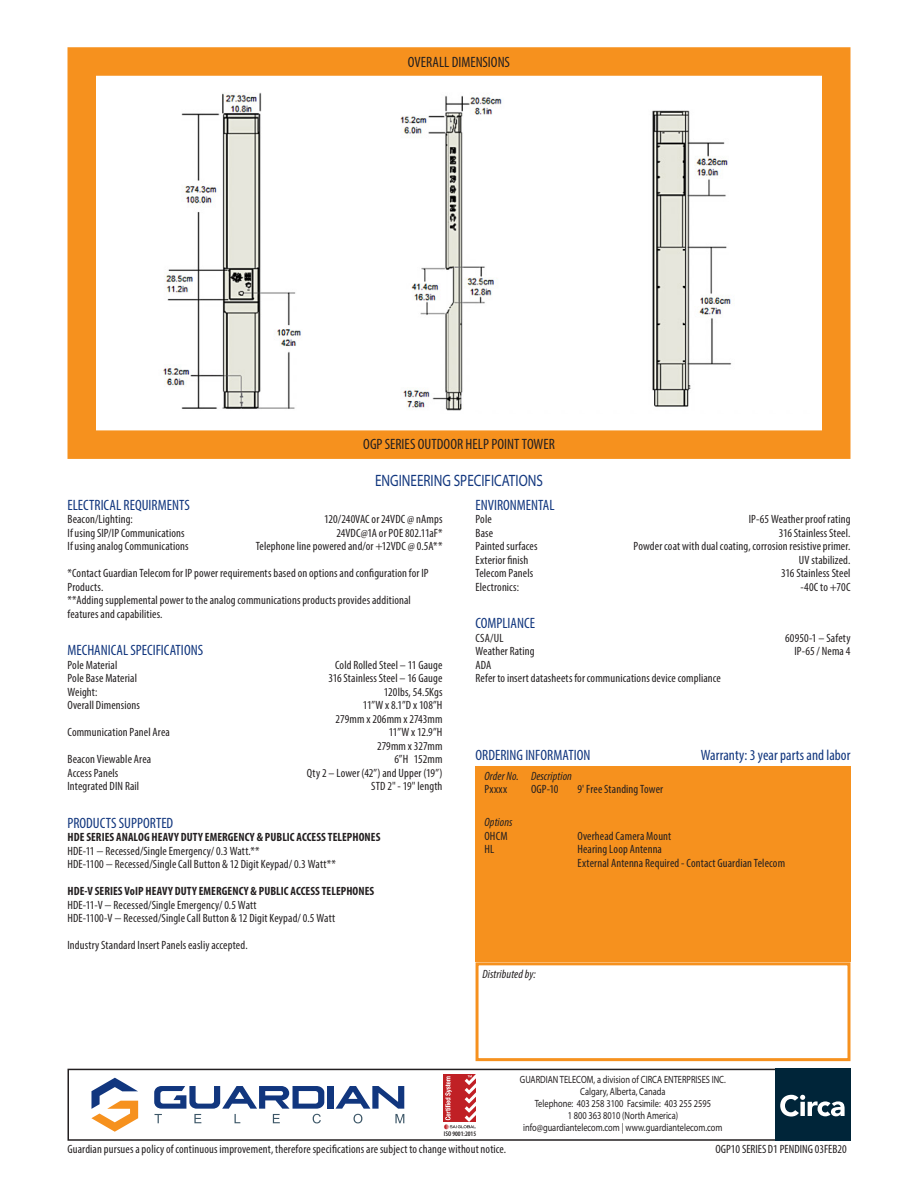
<style>
.page{position:relative;width:918px;height:1188px;background:#fff}
.page>*{position:absolute;margin:0;border:0;box-sizing:border-box;transform-origin:0 0}
.Specs_Title{font:16.5px "Myriad Pro";color:#11367e;scale:.8 1}
.Specs_Heading{font:condensed 15px "Myriad Pro";color:#11367e}
.Order_Title{font:condensed 15px "Myriad Pro";color:#11367e}
.Drawing_Heading{font:condensed 15px "Myriad Pro";color:#231f20}
.Drawing_Title{font:condensed 15px "Myriad Pro";color:#231f20}
.Specs_Paragraph{font:condensed 12px/13.5px "Myriad Pro";letter-spacing:.01em;color:#231f20}
.Specs_Heading-2{font:condensed 12px "Myriad Pro";letter-spacing:.01em;color:#231f20}
.Order_Paragraph{font:condensed 12px "Myriad Pro";letter-spacing:.01em;color:#231f20}
.Specs_Heading-3{font:700 condensed 12px "Myriad Pro";letter-spacing:.005em;color:#231f20}
.Guardian_Disclaimer{font:condensed 12px "Myriad Pro";letter-spacing:.01em;color:#231f20}
.Sales_Sheet_Code{font:condensed 12px "Myriad Pro";color:#231f20}
.Order_Header{font:italic condensed 12px "Myriad Pro";letter-spacing:.01em;color:#231f20}
.Distributed_By{font:italic condensed 12px "Myriad Pro";letter-spacing:.01em;color:#231f20}
.t1{font:10.5px "Myriad Pro";color:#231f20;scale:.8 1}
.t2{font:600 condensed 6.9px "Myriad Pro";color:#231f20}
</style>
<div class="page">
<div style="left:476px;top:962px;width:374px;height:99px;border:3px solid #f6911e"></div>
<div style="left:476px;top:767px;width:375px;height:195px;background:#f6911e"></div>
<img style="left:163px;top:93px;width:569px;height:318px">
<div style="left:68px;top:47px;width:782px;height:412px;border:28px solid #f6911e"></div>
<div style="left:68px;top:1069px;width:782px;height:72px;border:2px solid #231f20"></div>
<div style="left:327px;top:1086px;width:7px;height:23px;background:#11367e"></div>
<svg style="left:91px;top:1078px;width:47px;height:54px"></svg>
<svg style="left:154px;top:1086px;width:170px;height:37px"></svg>
<svg style="left:336px;top:1086px;width:68px;height:37px"></svg>
<svg style="left:444px;top:1074px;width:32px;height:55px"></svg>
<div style="left:775px;top:1069px;width:75px;height:72px;background:#002539"></div>
<svg style="left:780px;top:1095px;width:65px;height:22px"></svg>
<p class="Drawing_Title" style="left:408px;top:53px;width:104px">OVERALL DIMENSIONS</p>
<p class="Drawing_Heading" style="left:363px;top:435px;width:193px">OGP SERIES OUTDOOR HELP POINT TOWER</p>
<p class="Specs_Title" style="left:375px;top:471px;width:211px">ENGINEERING SPECIFICATIONS</p>
<p class="Specs_Heading" style="left:68px;top:496px;width:124px">ELECTRICAL REQUIRMENTS</p>
<p class="Specs_Paragraph" style="left:68px;top:512px;width:67px">Beacon/Lighting:</p>
<p class="Specs_Paragraph" style="left:324px;top:512px;width:120px">120/240VAC or 24VDC @ nAmps</p>
<p class="Specs_Paragraph" style="left:68px;top:526px;width:119px">If using SIP/IP Communications</p>
<p class="Specs_Paragraph" style="left:336px;top:526px;width:108px">24VDC@1A or POE 802.11aF*</p>
<p class="Specs_Paragraph" style="left:68px;top:539px;width:123px">If using analog Communications</p>
<p class="Specs_Paragraph" style="left:256px;top:539px;width:188px">Telephone line powered and/or +12VDC @ 0.5A**</p>
<p class="Specs_Paragraph" style="left:68px;top:566px;width:363px">*Contact Guardian Telecom for IP power requirements based on options and configuration for IP<br>Products.</p>
<p class="Specs_Paragraph" style="left:68px;top:593px;width:345px">**Adding supplemental power to the analog communications products provides additional features and capabilities.</p>
<p class="Specs_Heading" style="left:68px;top:641px;width:137px">MECHANICAL SPECIFICATIONS</p>
<p class="Specs_Paragraph" style="left:68px;top:658px;width:51px">Pole Material</p>
<p class="Specs_Paragraph" style="left:335px;top:658px;width:109px">Cold Rolled Steel – 11 Gauge</p>
<p class="Specs_Paragraph" style="left:68px;top:671px;width:71px">Pole Base Material</p>
<p class="Specs_Paragraph" style="left:328px;top:671px;width:116px">316 Stainless Steel – 16 Gauge</p>
<p class="Specs_Paragraph" style="left:68px;top:685px;width:32px">Weight:</p>
<p class="Specs_Paragraph" style="left:384px;top:685px;width:60px">120lbs, 54.5Kgs</p>
<p class="Specs_Paragraph" style="left:68px;top:698px;width:74px">Overall Dimensions</p>
<p class="Specs_Paragraph" style="left:336px;top:698px;width:108px;text-align:right">11”W x 8.1”D x 108”H<br>279mm x 206mm x 2743mm</p>
<p class="Specs_Paragraph" style="left:68px;top:725px;width:104px">Communication Panel Area</p>
<p class="Specs_Paragraph" style="left:389px;top:725px;width:55px">11”W x 12.9”H</p>
<p class="Specs_Paragraph" style="left:377px;top:739px;width:67px">279mm x 327mm</p>
<p class="Specs_Paragraph" style="left:68px;top:752px;width:85px">Beacon Viewable Area</p>
<p class="Specs_Paragraph" style="left:394px;top:752px;width:50px">6”H 152mm</p>
<p class="Specs_Paragraph" style="left:68px;top:766px;width:52px">Access Panels</p>
<p class="Specs_Paragraph" style="left:307px;top:766px;width:137px">Qty 2 – Lower (42”) and Upper (19”)</p>
<p class="Specs_Paragraph" style="left:68px;top:779px;width:73px">Integrated DIN Rail</p>
<p class="Specs_Paragraph" style="left:371px;top:779px;width:73px">STD 2" - 19" length</p>
<p class="Specs_Heading" style="left:68px;top:814px;width:107px">PRODUCTS SUPPORTED</p>
<p class="Specs_Heading-3" style="left:68px;top:830px;width:314px">HDE SERIES ANALOG HEAVY DUTY EMERGENCY &amp; PUBLIC ACCESS TELEPHONES</p>
<p class="Specs_Heading-2" style="left:68px;top:844px;width:194px">HDE-11 − Recessed/Single Emergency/ 0.3 Watt.**</p>
<p class="Specs_Heading-2" style="left:68px;top:857px;width:270px">HDE-1100 − Recessed/Single Call Button &amp; 12 Digit Keypad/ 0.3 Watt**</p>
<p class="Specs_Heading-3" style="left:68px;top:884px;width:308px">HDE-V SERIES VoIP HEAVY DUTY EMERGENCY &amp; PUBLIC ACCESS TELEPHONES</p>
<p class="Specs_Heading-2" style="left:68px;top:898px;width:191px">HDE-11-V − Recessed/Single Emergency/ 0.5 Watt</p>
<p class="Specs_Heading-2" style="left:68px;top:911px;width:269px">HDE-1100-V − Recessed/Single Call Button &amp; 12 Digit Keypad/ 0.5 Watt</p>
<p class="Specs_Heading-2" style="left:68px;top:938px;width:182px">Industry Standard Insert Panels easliy accepted.</p>
<p class="Specs_Heading" style="left:476px;top:496px;width:81px">ENVIRONMENTAL</p>
<p class="Specs_Paragraph" style="left:476px;top:512px;width:18px">Pole</p>
<p class="Specs_Paragraph" style="left:749px;top:512px;width:103px">IP-65 Weather proof rating</p>
<p class="Specs_Paragraph" style="left:476px;top:526px;width:19px">Base</p>
<p class="Specs_Paragraph" style="left:779px;top:526px;width:73px">316 Stainless Steel.</p>
<p class="Specs_Paragraph" style="left:476px;top:539px;width:64px">Painted surfaces</p>
<p class="Specs_Paragraph" style="left:634px;top:539px;width:218px">Powder coat with dual coating, corrosion resistive primer.</p>
<p class="Specs_Paragraph" style="left:476px;top:553px;width:54px">Exterior finish</p>
<p class="Specs_Paragraph" style="left:799px;top:553px;width:53px">UV stabilized.</p>
<p class="Specs_Paragraph" style="left:476px;top:566px;width:59px">Telecom Panels</p>
<p class="Specs_Paragraph" style="left:781px;top:566px;width:71px">316 Stainless Steel</p>
<p class="Specs_Paragraph" style="left:476px;top:580px;width:45px">Electronics:</p>
<p class="Specs_Paragraph" style="left:801px;top:580px;width:51px">-40C to +70C</p>
<p class="Specs_Heading" style="left:476px;top:614px;width:61px">COMPLIANCE</p>
<p class="Specs_Paragraph" style="left:476px;top:631px;width:29px">CSA/UL</p>
<p class="Specs_Paragraph" style="left:785px;top:631px;width:67px">60950-1 – Safety</p>
<p class="Specs_Paragraph" style="left:476px;top:644px;width:61px">Weather Rating</p>
<p class="Specs_Paragraph" style="left:794px;top:644px;width:58px">IP-65 / Nema 4</p>
<p class="Specs_Paragraph" style="left:476px;top:658px;width:17px">ADA</p>
<p class="Specs_Paragraph" style="left:476px;top:671px;width:247px">Refer to insert datasheets for communications device compliance</p>
<p class="Order_Title" style="left:476px;top:746px;width:117px">ORDERING INFORMATION</p>
<p class="Order_Title" style="left:701px;top:746px;width:151px">Warranty: 3 year parts and labor</p>
<p class="Order_Header" style="left:484px;top:768px;width:89px">Order No. Description</p>
<p class="Order_Paragraph" style="left:484px;top:782px;width:24px">Pxxxx</p>
<p class="Order_Paragraph" style="left:531px;top:782px;width:29px">OGP-10</p>
<p class="Order_Paragraph" style="left:578px;top:782px;width:87px">9' Free Standing Tower</p>
<p class="Order_Header" style="left:484px;top:815px;width:30px">Options</p>
<p class="Order_Paragraph" style="left:484px;top:828px;width:25px">OHCM</p>
<p class="Order_Paragraph" style="left:578px;top:828px;width:95px">Overhead Camera Mount</p>
<p class="Order_Paragraph" style="left:484px;top:842px;width:11px">HL</p>
<p class="Order_Paragraph" style="left:578px;top:842px;width:86px">Hearing Loop Antenna</p>
<p class="Order_Paragraph" style="left:578px;top:855px;width:209px">External Antenna Required - Contact Guardian Telecom</p>
<p class="Distributed_By" style="left:483px;top:966px;width:55px">Distributed by:</p>
<p class="t2" style="left:444px;top:1130px;width:34px">ISO 9001:2015</p>
<p class="Guardian_Disclaimer" style="left:68px;top:1142px;width:440px">Guardian pursues a policy of continuous improvement, therefore specifications are subject to change without notice.</p>
<p class="t1" style="left:520px;top:1073px;width:259px">GUARDIAN TELECOM, a division of CIRCA ENTERPRISES INC.</p>
<p class="t1" style="left:580px;top:1085px;width:108px">Calgary, Alberta, Canada</p>
<p class="t1" style="left:535px;top:1097px;width:222px">Telephone: 403 258 3100 Facsimile: 403 255 2595</p>
<p class="t1" style="left:568px;top:1109px;width:140px">1 800 363 8010 (North America)</p>
<p class="t1" style="left:523px;top:1121px;width:251px">info@guardiantelecom.com | www.guardiantelecom.com</p>
<p class="Sales_Sheet_Code" style="left:716px;top:1141px;width:133px">OGP10 SERIES D1 PENDING 03FEB20</p>
</div>
